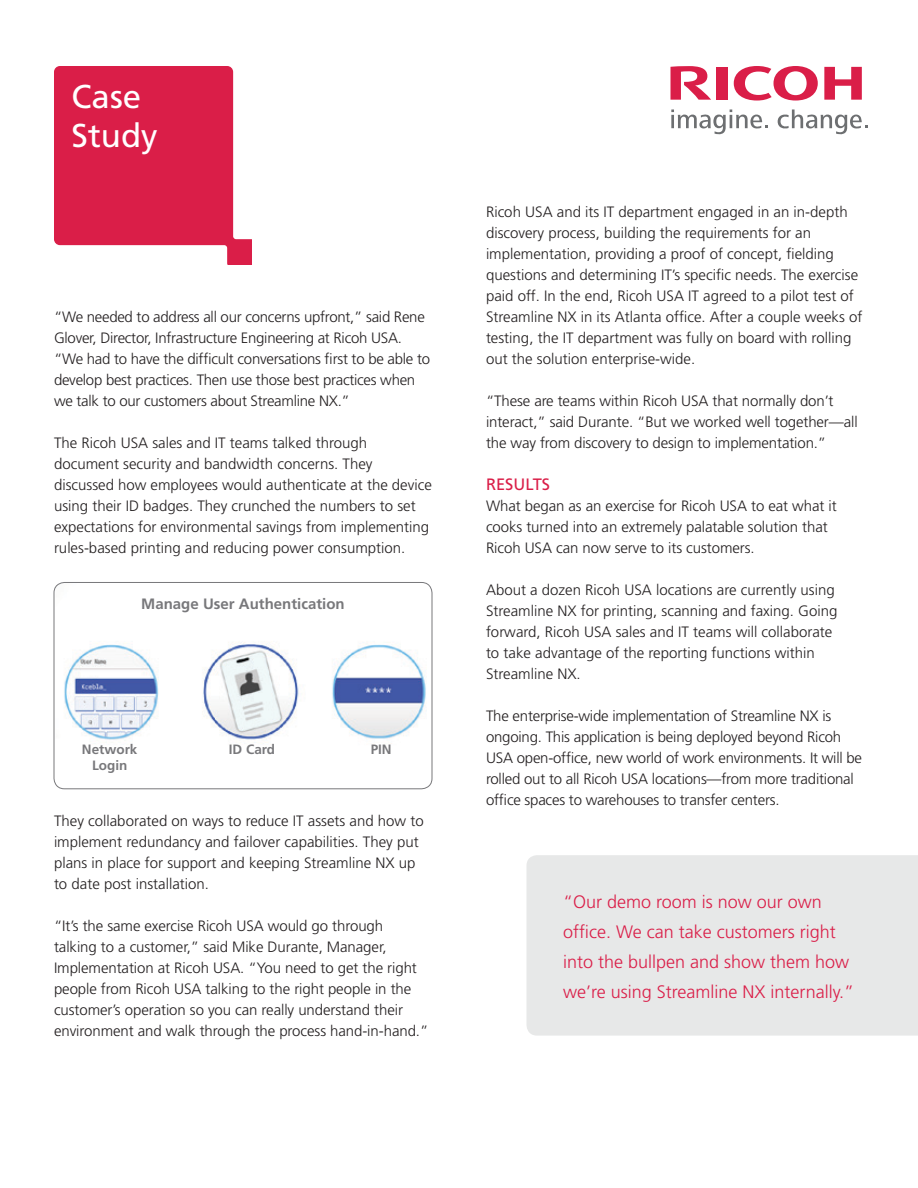
<style>
.page{position:relative;width:918px;height:1188px;background:#fff}
.page>*{position:absolute;margin:0;border:0;box-sizing:border-box;transform-origin:0 0}
.t1{font:33px/39.6px "Frutiger";color:#fff}
.t2{font:300 18px/30px "Frutiger";color:#da1e48}
.t3{font:16.5px "Frutiger";color:#da1e48}
.t4{font:300 15px/21px "Frutiger";letter-spacing:-.005em;color:#231f20}
.t5{font:700 15px "Frutiger";color:#78787b}
.t6{font:700 13.5px/16.2px "Frutiger";color:#78787b;text-align:center}
</style>
<div class="page">
<svg style="left:54px;top:66px;width:198px;height:198px"></svg>
<svg style="left:734px;top:66px;width:84px;height:35px"></svg>
<svg style="left:824px;top:67px;width:38px;height:33px"></svg>
<div style="left:716px;top:67px;width:11px;height:33px;background:#da1e48"></div>
<svg style="left:670px;top:66px;width:41px;height:34px"></svg>
<svg style="left:671px;top:109px;width:97px;height:26px"></svg>
<svg style="left:778px;top:109px;width:90px;height:26px"></svg>
<img style="left:56px;top:582px;width:373px;height:162px">
<div style="left:54px;top:582px;width:378px;height:207px;border:1px solid #78787b;border-radius:10px"></div>
<div style="left:526px;top:855px;width:392px;height:181px;background:#e7e8e8"></div>
<h1 class="t1" style="left:72px;top:77px;width:88px">Case<br>Study</h1>
<p class="t4" style="left:54px;top:307px;width:378px">“We needed to address all our concerns upfront,” said Rene Glover, Director, Infrastructure Engineering at Ricoh USA. “We had to have the difficult conversations first to be able to develop best practices. Then use those best practices when we talk to our customers about Streamline NX.”</p>
<p class="t4" style="left:54px;top:433px;width:379px">The Ricoh USA sales and IT teams talked through document security and bandwidth concerns. They discussed how employees would authenticate at the device using their ID badges. They crunched the numbers to set expectations for environmental savings from implementing rules-based printing and reducing power consumption.</p>
<p class="t5" style="left:141px;top:595px;width:205px">Manage User Authentication</p>
<p class="t6" style="left:82px;top:741px;width:57px">Network<br>Login</p>
<p class="t6" style="left:229px;top:741px;width:48px">ID Card</p>
<p class="t6" style="left:371px;top:741px;width:23px">PIN</p>
<p class="t4" style="left:54px;top:811px;width:371px">They collaborated on ways to reduce IT assets and how to implement redundancy and failover capabilities. They put plans in place for support and keeping Streamline NX up to date post installation.</p>
<p class="t4" style="left:54px;top:916px;width:376px">“It’s the same exercise Ricoh USA would go through talking to a customer,” said Mike Durante, Manager, Implementation at Ricoh USA. “You need to get the right people from Ricoh USA talking to the right people in the customer’s operation so you can really understand their environment and walk through the process hand-in-hand.”</p>
<p class="t4" style="left:486px;top:201px;width:378px">Ricoh USA and its IT department engaged in an in-depth discovery process, building the requirements for an implementation, providing a proof of concept, fielding questions and determining IT’s specific needs. The exercise paid off. In the end, Ricoh USA IT agreed to a pilot test of Streamline NX in its Atlanta office. After a couple weeks of testing, the IT department was fully on board with rolling out the solution enterprise-wide.</p>
<p class="t4" style="left:486px;top:390px;width:373px">“These are teams within Ricoh USA that normally don’t interact,” said Durante. “But we worked well together—all the way from discovery to design to implementation.”</p>
<p class="t3" style="left:486px;top:474px;width:66px">RESULTS</p>
<p class="t4" style="left:486px;top:495px;width:352px">What began as an exercise for Ricoh USA to eat what it cooks turned into an extremely palatable solution that<br>Ricoh USA can now serve to its customers.</p>
<p class="t4" style="left:486px;top:579px;width:353px">About a dozen Ricoh USA locations are currently using Streamline NX for printing, scanning and faxing. Going forward, Ricoh USA sales and IT teams will collaborate to take advantage of the reporting functions within Streamline NX.</p>
<p class="t4" style="left:486px;top:705px;width:378px">The enterprise-wide implementation of Streamline NX is ongoing. This application is being deployed beyond Ricoh USA open-office, new world of work environments. It will be rolled out to all Ricoh USA locations—from more traditional office spaces to warehouses to transfer centers.</p>
<p class="t2" style="left:563px;top:887px;width:293px">“Our demo room is now our own office. We can take customers right into the bullpen and show them how we’re using Streamline NX internally.”</p>
</div>
